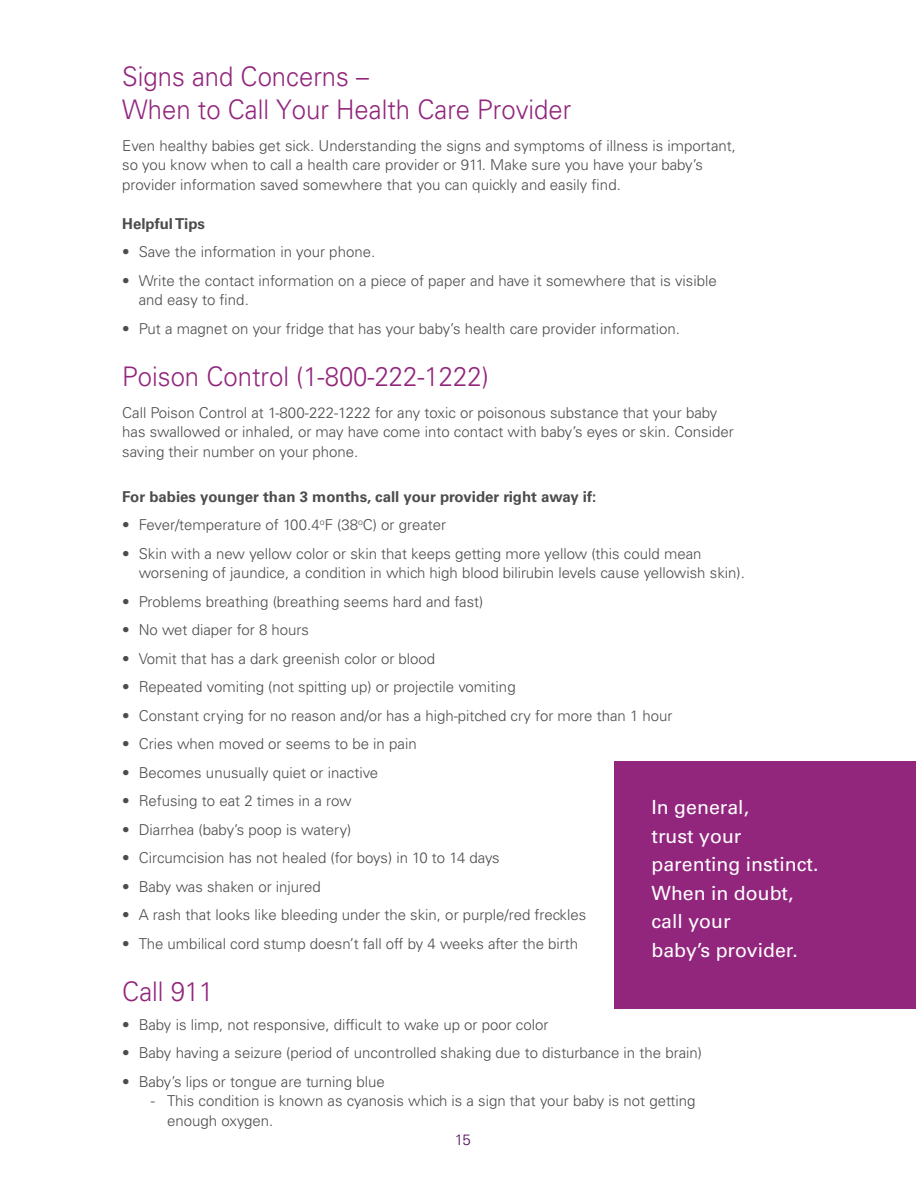
<style>
.page{position:relative;width:916px;height:1187px;background:#fff}
.page>*{position:absolute;margin:0;border:0;box-sizing:border-box;transform-origin:0 0}
.t1{font:300 27px "Univers LT Std";color:#92267d;scale:.95 1}
.t2{font:19.5px "Univers LT Std";color:#fff}
.t3{font:300 15px/19.5px "Univers LT Std";color:#4b4c4d}
.t4{font:700 15px "Univers LT Std";color:#4b4c4d}
.t5{font:300 15px "Univers LT Std";color:#53085b}
</style>
<div class="page">
<div style="left:614px;top:761px;width:302px;height:248px;background:#92267d"></div>
<p class="t1" style="left:122px;top:60px;width:261px">Signs and Concerns –</p>
<p class="t1" style="left:122px;top:93px;width:474px">When to Call Your Health Care Provider</p>
<p class="t3" style="left:122px;top:135px;width:615px">Even healthy babies get sick. Understanding the signs and symptoms of illness is important, so you know when to call a health care provider or 911. Make sure you have your baby’s provider information saved somewhere that you can quickly and easily find.</p>
<p class="t4" style="left:122px;top:214px;width:84px">Helpful Tips</p>
<p class="t3" style="left:122px;top:242px;width:254px">• Save the information in your phone.</p>
<p class="t3" style="left:139px;top:270px;width:579px;text-indent:-16px">• Write the contact information on a piece of paper and have it somewhere that is visible and easy to find.</p>
<p class="t3" style="left:122px;top:318px;width:559px">• Put a magnet on your fridge that has your baby’s health care provider information.</p>
<p class="t1" style="left:122px;top:360px;width:387px">Poison Control (1-800-222-1222)</p>
<p class="t3" style="left:122px;top:402px;width:613px">Call Poison Control at 1-800-222-1222 for any toxic or poisonous substance that your baby has swallowed or inhaled, or may have come into contact with baby’s eyes or skin. Consider saving their number on your phone.</p>
<p class="t4" style="left:122px;top:487px;width:475px">For babies younger than 3 months, call your provider right away if:</p>
<p class="t3" style="left:122px;top:515px;width:325px">• Fever/temperature of 100.4<sup>o</sup>F (38<sup>o</sup>C) or greater</p>
<p class="t3" style="left:139px;top:543px;width:607px;text-indent:-16px">• Skin with a new yellow color or skin that keeps getting more yellow (this could mean worsening of jaundice, a condition in which high blood bilirubin levels cause yellowish skin).</p>
<p class="t3" style="left:122px;top:591px;width:363px">• Problems breathing (breathing seems hard and fast)</p>
<p class="t3" style="left:122px;top:620px;width:188px">• No wet diaper for 8 hours</p>
<p class="t3" style="left:122px;top:648px;width:314px">• Vomit that has a dark greenish color or blood</p>
<p class="t3" style="left:122px;top:677px;width:395px">• Repeated vomiting (not spitting up) or projectile vomiting</p>
<p class="t3" style="left:122px;top:705px;width:552px">• Constant crying for no reason and/or has a high-pitched cry for more than 1 hour</p>
<p class="t3" style="left:122px;top:734px;width:296px">• Cries when moved or seems to be in pain</p>
<p class="t3" style="left:122px;top:762px;width:257px">• Becomes unusually quiet or inactive</p>
<p class="t3" style="left:122px;top:791px;width:231px">• Refusing to eat 2 times in a row</p>
<p class="t3" style="left:122px;top:819px;width:231px">• Diarrhea (baby’s poop is watery)</p>
<p class="t3" style="left:122px;top:848px;width:379px">• Circumcision has not healed (for boys) in 10 to 14 days</p>
<p class="t3" style="left:122px;top:876px;width:200px">• Baby was shaken or injured</p>
<p class="t3" style="left:122px;top:905px;width:465px">• A rash that looks like bleeding under the skin, or purple/red freckles</p>
<p class="t3" style="left:122px;top:933px;width:457px">• The umbilical cord stump doesn’t fall off by 4 weeks after the birth</p>
<p class="t1" style="left:122px;top:975px;width:98px">Call 911</p>
<p class="t3" style="left:122px;top:1014px;width:428px">• Baby is limp, not responsive, difficult to wake up or poor color</p>
<p class="t3" style="left:122px;top:1043px;width:581px">• Baby having a seizure (period of uncontrolled shaking due to disturbance in the brain)</p>
<p class="t3" style="left:122px;top:1071px;width:264px">• Baby’s lips or tongue are turning blue</p>
<p class="t3" style="left:167px;top:1091px;width:529px;text-indent:-16px">- This condition is known as cyanosis which is a sign that your baby is not getting enough oxygen.</p>
<p class="t2" style="left:651px;top:795px;width:99px">In general,</p>
<p class="t2" style="left:651px;top:824px;width:91px">trust your</p>
<p class="t2" style="left:651px;top:852px;width:168px">parenting instinct.</p>
<p class="t2" style="left:651px;top:881px;width:143px">When in doubt,</p>
<p class="t2" style="left:651px;top:909px;width:81px">call your</p>
<p class="t2" style="left:651px;top:938px;width:148px">baby’s provider.</p>
<p class="t5" style="left:455px;top:1130px;width:17px">15</p>
</div>
